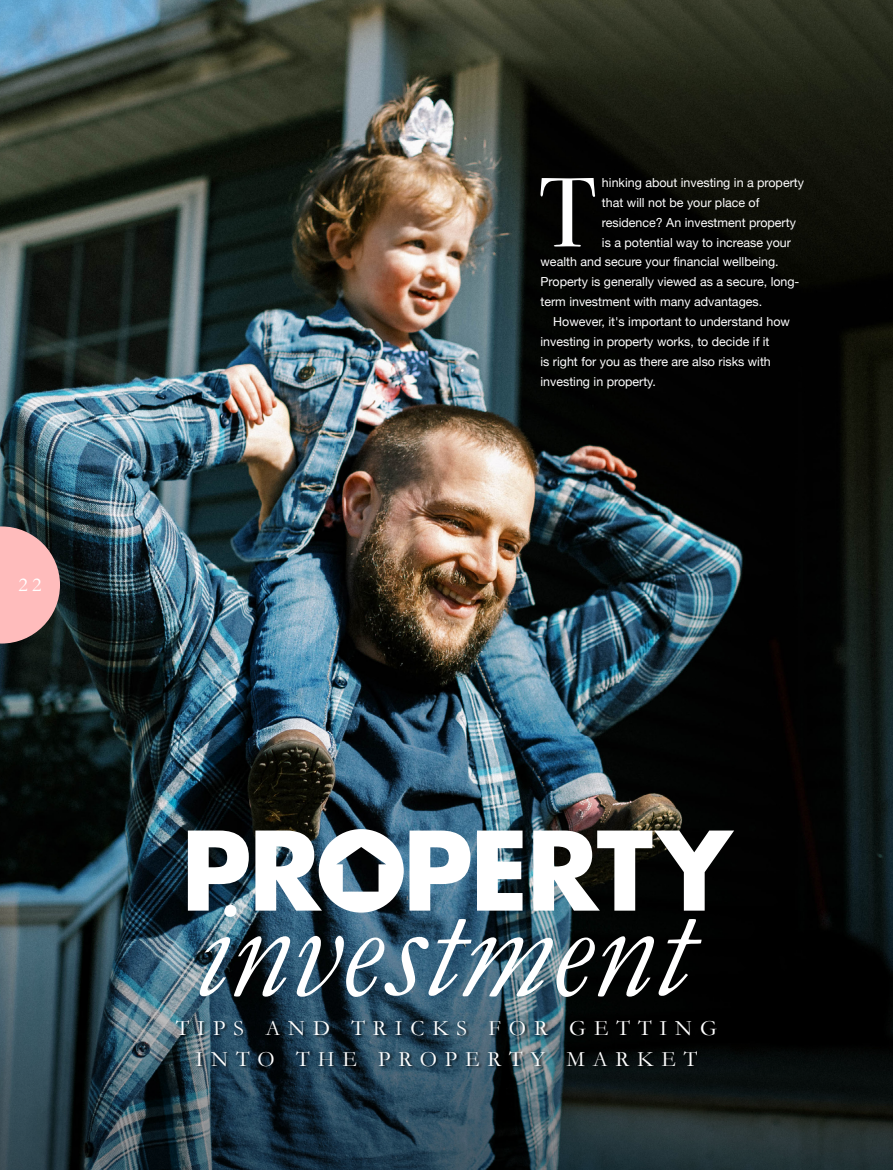
<style>
.page{position:relative;width:893px;height:1170px;background:#fff}
.page>*{position:absolute;margin:0;border:0;box-sizing:border-box;transform-origin:0 0}
.t1{font:italic 144.3px "Garamond";color:#fff}
.t2{font:700 106.2px "Futura Std";letter-spacing:-.02em;color:#fff}
.t3{font:98.4px "Bodoni Svty Two ITCTT";color:#fff}
.t4{font:22.05px/30.3px "Garamond";letter-spacing:.36em;color:#fff;text-align:center}
.t5{font:19.95px "Garamond";color:#fff}
.t6{font:12.45px "Helvetica Neue";color:#fff}
</style>
<div class="page">
<img style="left:0;top:0;width:893px;height:889px">
<svg style="left:0;top:889px;width:893px;height:280px;background:#20333d"></svg>
<svg style="left:319px;top:829px;width:85px;height:83px"></svg>
<div style="left:175px;top:1019px;width:546px;height:49px;background:#000;opacity:.6"></div>
<svg style="left:0;top:526px;width:60px;height:117px;background:#cd9a9a"></svg>
<h3 class="t5" style="left:19px;top:572px;width:24px">22</h3>
<h3 class="t3" style="left:539px;top:132px;width:59px">T</h3>
<p class="t6" style="left:602px;top:173px;width:204px">hinking about investing in a property</p>
<p class="t6" style="left:602px;top:193px;width:159px">that will not be your place of</p>
<p class="t6" style="left:602px;top:213px;width:195px">residence? An investment property</p>
<p class="t6" style="left:602px;top:233px;width:191px">is a potential way to increase your</p>
<p class="t6" style="left:540px;top:253px;width:240px">wealth and secure your financial wellbeing.</p>
<p class="t6" style="left:540px;top:273px;width:260px">Property is generally viewed as a secure, long-</p>
<p class="t6" style="left:540px;top:293px;width:223px">term investment with many advantages.</p>
<p class="t6" style="left:553px;top:313px;width:238px">However, it's important to understand how</p>
<p class="t6" style="left:540px;top:333px;width:230px">investing in property works, to decide if it</p>
<p class="t6" style="left:540px;top:353px;width:232px">is right for you as there are also risks with</p>
<p class="t6" style="left:540px;top:373px;width:117px">investing in property.</p>
<h2 class="t2" style="left:181px;top:800px;width:553px">PR PERTY</h2>
<h1 class="t1" style="left:194px;top:862px;width:496px">investment</h1>
<h3 class="t4" style="left:176px;top:1012px;width:543px">TIPS AND TRICKS FOR GETTING<br>INTO THE PROPERTY MARKET</h3>
</div>
